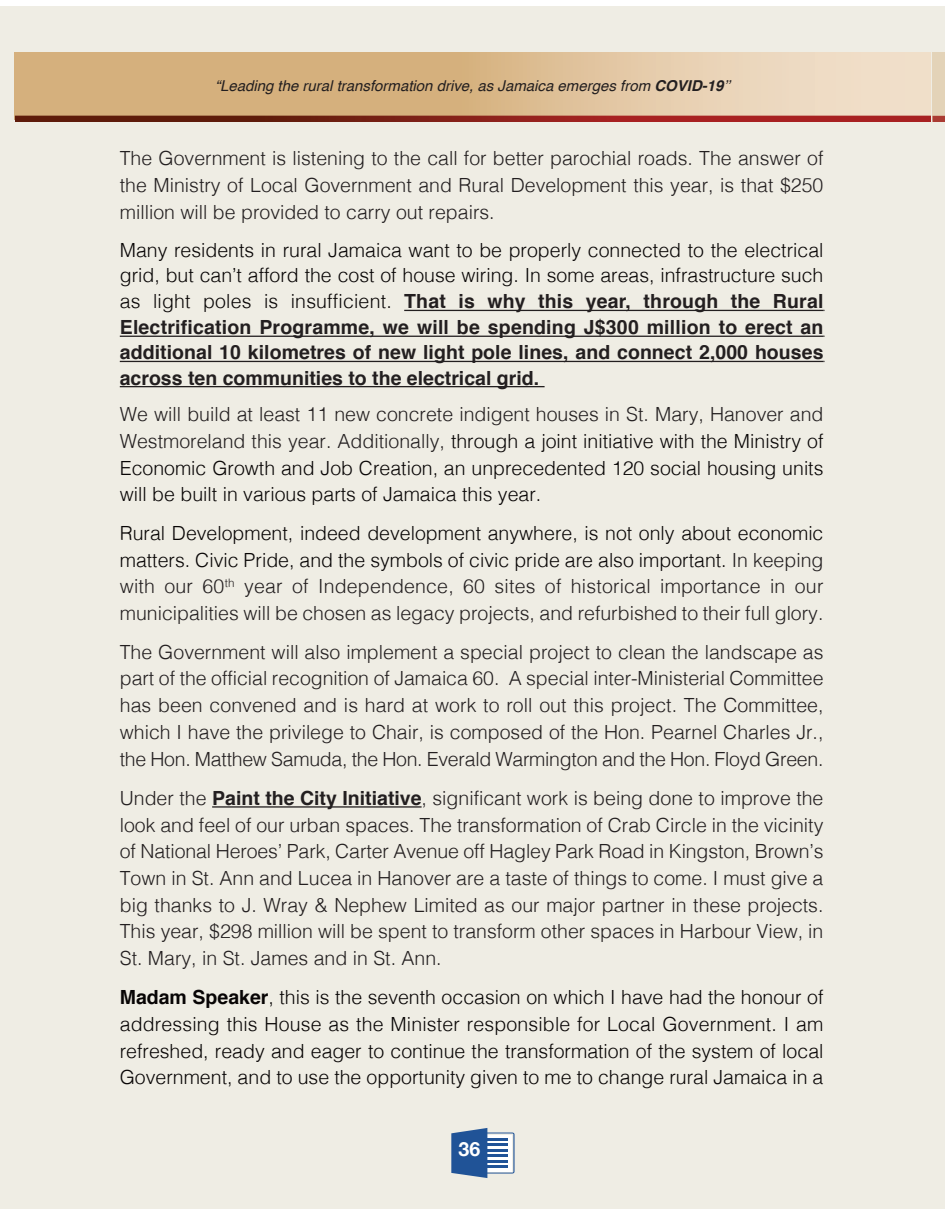
<style>
.page{position:relative;width:945px;height:1215px;background:#fff}
.page>*{position:absolute;margin:0;border:0;box-sizing:border-box;transform-origin:0 0}
.t1{font:300 19.5px/26.7px "Helvetica";color:#231f20;text-align:justify}
.t2{font:300 19.5px/26.7px "Helvetica";color:#080505;text-align:justify}
.t3{font:700 19.5px/25.5px "Helvetica";color:#231f20;text-align:justify}
.t4{font:700 19.5px "Helvetica Neue";color:#fff}
.t5{font:italic 15px "Helvetica";color:#231f20}
.s1{font-weight:700}
.s2{font-weight:300;color:#080505}
.s3{color:#231f20}
.s4{color:#080505}
</style>
<div class="page">
<div style="left:0;top:6px;width:945px;height:1203px;background:#efede4"></div>
<svg style="left:15px;top:52px;width:916px;height:64px"></svg>
<svg style="left:15px;top:116px;width:916px;height:6px"></svg>
<svg style="left:451px;top:1128px;width:64px;height:50px"></svg>
<hr style="left:404px;top:310px;width:420px;height:1px;background:#231f20">
<hr style="left:120px;top:336px;width:704px;height:1px;background:#231f20">
<hr style="left:120px;top:361px;width:704px;height:1px;background:#231f20">
<hr style="left:120px;top:386px;width:425px;height:1px;background:#231f20">
<hr style="left:212px;top:806px;width:210px;height:2px;background:#231f20">
<p class="t5" style="left:215px;top:80px;width:516px">“Leading the rural transformation drive, as Jamaica emerges from <span class="s1">COVID-19</span>’’</p>
<p class="t1" style="left:120px;top:147px;width:705px">The Government is listening to the call for better parochial roads. The answer of the Ministry of Local Government and Rural Development this year, is that $250 million will be provided to carry out repairs.</p>
<p class="t3" style="left:120px;top:239px;width:705px"><span class="s2">Many residents in rural Jamaica want to be properly connected to the electrical grid, but can’t afford the cost of house wiring. In some areas, infrastructure such as light poles is insufficient.</span> That is why this year, through the Rural Electrification Programme, we will be spending J$300 million to erect an additional 10 kilometres of new light pole lines, and connect 2,000 houses across ten communities to the electrical grid.</p>
<p class="t2" style="left:120px;top:403px;width:705px"><span class="s3">We will build at least 11 new concrete indigent houses in St. Mary, Hanover and Westmoreland this year. Additionally,</span> through a joint initiative with the Ministry of Economic Growth and Job Creation, an unprecedented 120 social housing units will be built in various parts of Jamaica this year.</p>
<p class="t1" style="left:120px;top:521px;width:705px"><span class="s4">Rural Development, indeed development anywhere, is not only about economic matters. Civic Pride, and the symbols of civic pride are also important.</span> In keeping with our 60<sup>th</sup> year of Independence, 60 sites of historical importance in our municipalities will be chosen as legacy projects, and refurbished to their full glory.</p>
<p class="t1" style="left:120px;top:640px;width:705px">The Government will also implement a special project to clean the landscape as part of the official recognition of Jamaica 60. A special inter-Ministerial Committee has been convened and is hard at work to roll out this project. The Committee, which I have the privilege to Chair, is composed of the Hon. Pearnel Charles Jr., the Hon. Matthew Samuda, the Hon. Everald Warmington and the Hon. Floyd Green.</p>
<p class="t1" style="left:120px;top:786px;width:705px">Under the <span class="s1">Paint the City Initiative</span>, significant work is being done to improve the look and feel of our urban spaces. The transformation of Crab Circle in the vicinity of National Heroes’ Park, Carter Avenue off Hagley Park Road in Kingston, Brown’s Town in St. Ann and Lucea in Hanover are a taste of things to come. I must give a big thanks to J. Wray &amp; Nephew Limited as our major partner in these projects.<br>This year, $298 million will be spent to transform other spaces in Harbour View, in St. Mary, in St. James and in St. Ann.</p>
<p class="t2" style="left:120px;top:986px;width:705px"><span class="s1">Madam Speaker</span>, this is the seventh occasion on which I have had the honour of addressing this House as the Minister responsible for Local Government. I am refreshed, ready and eager to continue the transformation of the system of local Government, and to use the opportunity given to me to change rural Jamaica in a</p>
<p class="t4" style="left:459px;top:1137px;width:23px">36</p>
</div>
